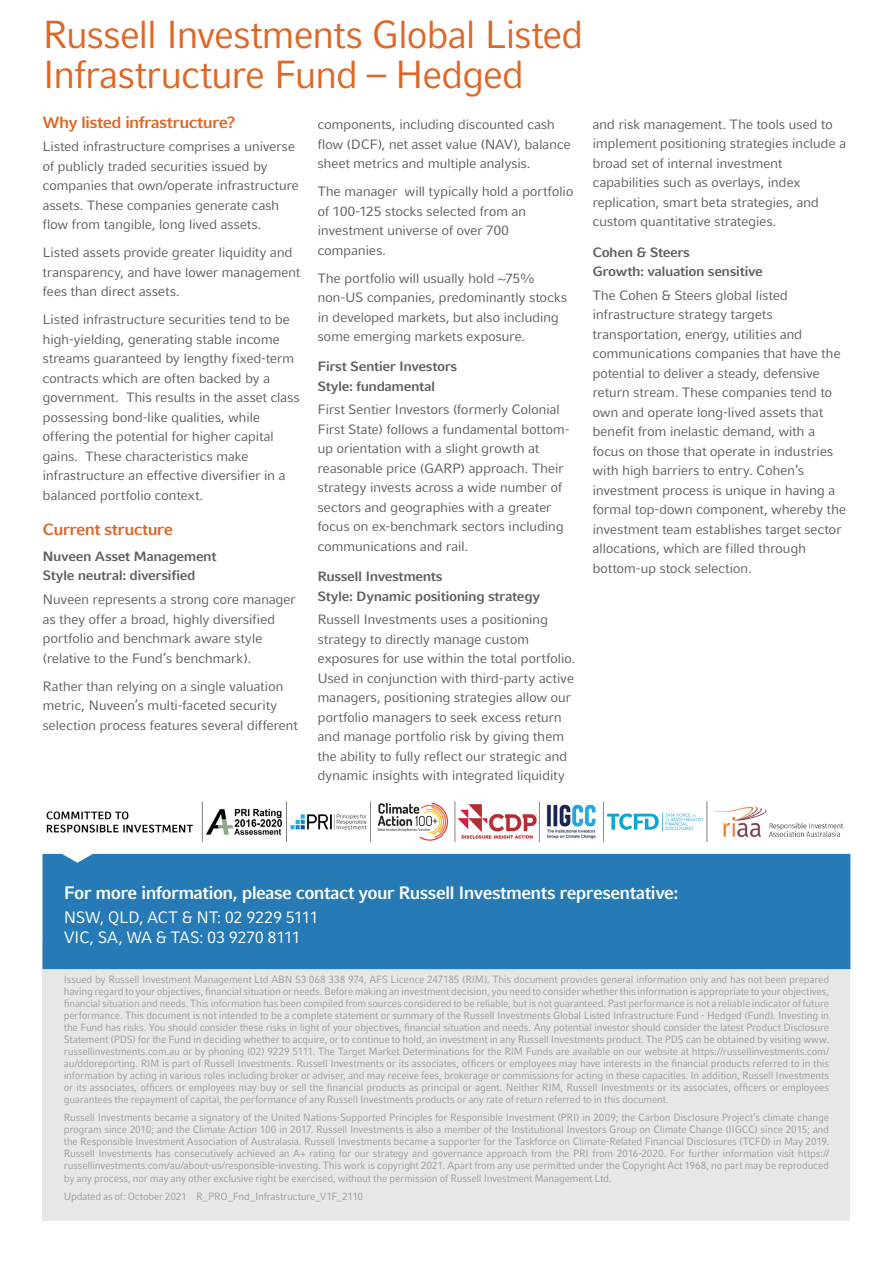
<style>
.page{position:relative;width:893px;height:1263px;background:#fff}
.page>*{position:absolute;margin:0;border:0;box-sizing:border-box;transform-origin:0 0}
.t1{font:39px/40px "Compatil Fact LT Pro";letter-spacing:-.04em;color:#de6726}
.t2{font:700 18px "Compatil Fact LT Pro";letter-spacing:-.035em;color:#fff}
.t3{font:16.5px/19.8px "Compatil Fact LT Pro";letter-spacing:-.03em;color:#fff}
.t4{font:700 16.2px "Compatil Fact LT Pro";letter-spacing:-.04em;color:#de6726;scale:1.06 1}
.t5{font:13.5px/19.5px "Compatil Fact LT Pro";letter-spacing:-.03em;color:#5f5f62;scale:1.06 1}
.t6{font:700 13.5px/19.5px "Compatil Fact LT Pro";letter-spacing:-.035em;color:#5f5f62;scale:1.06 1}
.t7{font:10.5px/12px "Compatil Fact LT Pro";letter-spacing:-.02em;color:#9b9ca0;text-align:justify}
</style>
<div class="page">
<div style="left:43px;top:941px;width:807px;height:280px;background:#e6e7e9"></div>
<div style="left:43px;top:854px;width:807px;height:115px;background:#267ab6"></div>
<img style="left:46px;top:801px;width:798px;height:40px">
<h1 class="t1" style="left:43px;top:15px;width:543px">Russell Investments Global Listed<br>Infrastructure Fund – Hedged</h1>
<h3 class="t4" style="left:43px;top:112px;width:184px">Why listed infrastructure?</h3>
<p class="t5" style="left:43px;top:137px;width:243px">Listed infrastructure comprises a universe of publicly traded securities issued by companies that own/operate infrastructure assets. These companies generate cash flow from tangible, long lived assets.</p>
<p class="t5" style="left:43px;top:243px;width:245px">Listed assets provide greater liquidity and transparency, and have lower management fees than direct assets.</p>
<p class="t5" style="left:43px;top:310px;width:244px">Listed infrastructure securities tend to be high-yielding, generating stable income streams guaranteed by lengthy fixed-term contracts which are often backed by a government. This results in the asset class possessing bond-like qualities, while offering the potential for higher capital gains. These characteristics make infrastructure an effective diversifier in a balanced portfolio context.</p>
<h3 class="t4" style="left:43px;top:520px;width:125px">Current structure</h3>
<p class="t6" style="left:43px;top:546px;width:166px">Nuveen Asset Management<br>Style neutral: diversified</p>
<p class="t5" style="left:43px;top:590px;width:240px">Nuveen represents a strong core manager as they offer a broad, highly diversified portfolio and benchmark aware style (relative to the Fund’s benchmark).</p>
<p class="t5" style="left:43px;top:676px;width:242px">Rather than relying on a single valuation metric, Nuveen’s multi-faceted security selection process features several different</p>
<p class="t5" style="left:317px;top:115px;width:240px">components, including discounted cash flow (DCF), net asset value (NAV), balance sheet metrics and multiple analysis.</p>
<p class="t5" style="left:317px;top:182px;width:243px">The manager will typically hold a portfolio of 100-125 stocks selected from an investment universe of over 700 companies.</p>
<p class="t5" style="left:317px;top:268px;width:237px">The portfolio will usually hold ~75% non-US companies, predominantly stocks in developed markets, but also including some emerging markets exposure.</p>
<p class="t6" style="left:317px;top:357px;width:133px">First Sentier Investors<br>Style: fundamental</p>
<p class="t5" style="left:317px;top:400px;width:239px">First Sentier Investors (formerly Colonial First State) follows a fundamental bottom&shy;up orientation with a slight growth at reasonable price (GARP) approach. Their strategy invests across a wide number of sectors and geographies with a greater focus on ex-benchmark sectors including communications and rail.</p>
<p class="t6" style="left:317px;top:567px;width:211px">Russell Investments<br>Style: Dynamic positioning strategy</p>
<p class="t5" style="left:317px;top:610px;width:245px">Russell Investments uses a positioning strategy to directly manage custom exposures for use within the total portfolio.<br>Used in conjunction with third-party active managers, positioning strategies allow our portfolio managers to seek excess return and manage portfolio risk by giving them the ability to fully reflect our strategic and dynamic insights with integrated liquidity</p>
<p class="t5" style="left:592px;top:115px;width:241px">and risk management. The tools used to implement positioning strategies include a broad set of internal investment capabilities such as overlays, index replication, smart beta strategies, and custom quantitative strategies.</p>
<p class="t6" style="left:592px;top:242px;width:162px">Cohen &amp; Steers<br>Growth: valuation sensitive</p>
<p class="t5" style="left:592px;top:285px;width:241px">The Cohen &amp; Steers global listed infrastructure strategy targets transportation, energy, utilities and communications companies that have the potential to deliver a steady, defensive return stream. These companies tend to own and operate long-lived assets that benefit from inelastic demand, with a focus on those that operate in industries with high barriers to entry. Cohen’s investment process is unique in having a formal top-down component, whereby the investment team establishes target sector allocations, which are filled through bottom-up stock selection.</p>
<h2 class="t2" style="left:64px;top:882px;width:616px">For more information, please contact your Russell Investments representative:</h2>
<h3 class="t3" style="left:64px;top:908px;width:256px">NSW, QLD, ACT &amp; NT: 02 9229 5111<br>VIC, SA, WA &amp; TAS: 03 9270 8111</h3>
<p class="t7" style="left:64px;top:974px;width:767px">Issued by Russell Investment Management Ltd ABN 53 068 338 974, AFS Licence 247185 (RIM). This document provides general information only and has not been prepared having regard to your objectives, financial situation or needs. Before making an investment decision, you need to consider whether this information is appropriate to your objectives, financial situation and needs. This information has been compiled from sources considered to be reliable, but is not guaranteed. Past performance is not a reliable indicator of future performance. This document is not intended to be a complete statement or summary of the Russell Investments Global Listed Infrastructure Fund - Hedged (Fund). Investing in the Fund has risks. You should consider these risks in light of your objectives, financial situation and needs. Any potential investor should consider the latest Product Disclosure Statement (PDS) for the Fund in deciding whether to acquire, or to continue to hold, an investment in any Russell Investments product. The PDS can be obtained by visiting www. russellinvestments.com.au or by phoning (02) 9229 5111. The Target Market Determinations for the RIM Funds are available on our website at https://russellinvestments.com/ au/ddoreporting. RIM is part of Russell Investments. Russell Investments or its associates, officers or employees may have interests in the financial products referred to in this information by acting in various roles including broker or adviser, and may receive fees, brokerage or commissions for acting in these capacities. In addition, Russell Investments or its associates, officers or employees may buy or sell the financial products as principal or agent. Neither RIM, Russell Investments or its associates, officers or employees guarantees the repayment of capital, the performance of any Russell Investments products or any rate of return referred to in this document.</p>
<p class="t7" style="left:64px;top:1111px;width:767px">Russell Investments became a signatory of the United Nations-Supported Principles for Responsible Investment (PRI) in 2009; the Carbon Disclosure Project’s climate change program since 2010; and the Climate Action 100 in 2017. Russell Investments is also a member of the Institutional Investors Group on Climate Change (IIGCC) since 2015; and the Responsible Investment Association of Australasia. Russell Investments became a supporter for the Taskforce on Climate-Related Financial Disclosures (TCFD) in May 2019.<br>Russell Investments has consecutively achieved an A+ rating for our strategy and governance approach from the PRI from 2016-2020. For further information visit https:// russellinvestments.com/au/about-us/responsible-investing. This work is copyright 2021. Apart from any use permitted under the Copyright Act 1968, no part may be reproduced</p>
<p class="t7" style="left:64px;top:1170px;width:549px;line-height:17.4px">by any process, nor may any other exclusive right be exercised, without the permission of Russell Investment Management Ltd.<br>Updated as of: October 2021 R_PRO_Fnd_Infrastructure_V1F_2110</p>
</div>
